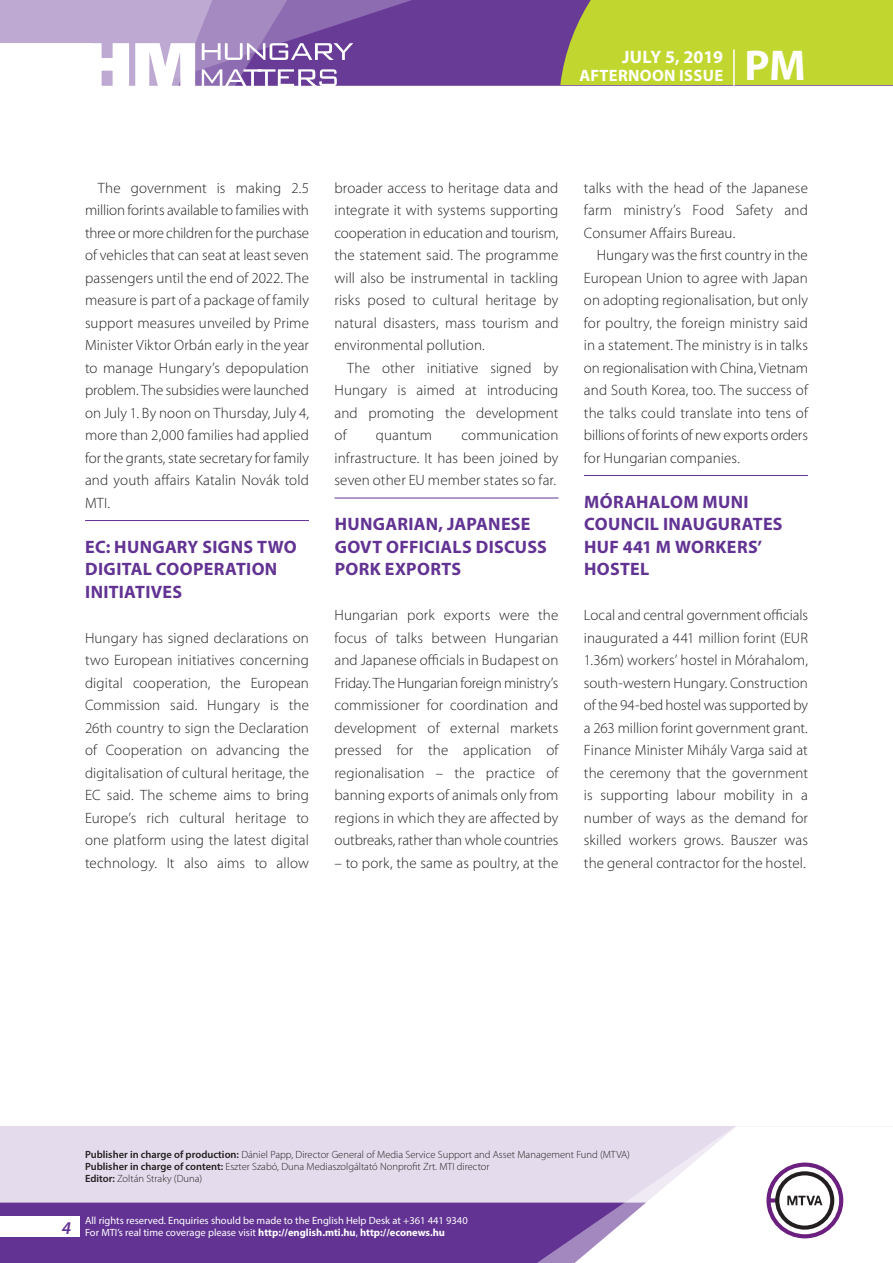
<style>
.page{position:relative;width:893px;height:1263px;background:#fff}
.page>*{position:absolute;margin:0;border:0;box-sizing:border-box;transform-origin:0 0}
.t1{font:700 43.35px "Myriad Pro";color:#fff}
.t2{font:700 18px/22.5px "Myriad Pro";letter-spacing:.015em;color:#623393}
.t3{font:700 18px "Myriad Pro";color:#fff}
.t4{font:700 16.5px "Myriad Pro";letter-spacing:.02em;color:#fff}
.t5{font:300 15px/22.5px "Myriad Pro";letter-spacing:.005em;color:#231f20;text-align:justify}
.t6{font:300 10.5px/12px "Myriad Pro";color:#231f20}
.t7{font:10.5px/12px "Myriad Pro";color:#fff}
.s1{font-weight:600}
.s2{font-weight:700}
</style>
<div class="page">
<div style="left:0;top:1126px;width:893px;height:137px;background:#e4dcec"></div>
<div style="left:0;top:1202px;width:506px;height:61px;background:#623393"></div>
<svg style="left:506px;top:1202px;width:69px;height:61px;background:#6b3e99"></svg>
<svg style="left:575px;top:1126px;width:318px;height:137px"></svg>
<div style="left:0;top:1216px;width:79px;height:20px;background:#fff"></div>
<div style="left:0;top:0;width:893px;height:85px;background:#683b97"></div>
<div style="left:560px;top:0;width:333px;height:85px;background:#c1d72f"></div>
<hr style="left:733px;top:49px;width:2px;height:37px;background:#fff">
<svg style="left:0;top:0;width:479px;height:86px"></svg>
<hr style="left:85px;top:520px;width:224px;height:1px;background:#623393">
<hr style="left:334px;top:498px;width:224px;height:1px;background:#623393">
<hr style="left:584px;top:475px;width:224px;height:1px;background:#623393">
<p class="t3" style="left:622px;top:45px;width:103px">July 5, 2019</p>
<p class="t4" style="left:579px;top:65px;width:145px">afternoon issue</p>
<h1 class="t1" style="left:745px;top:37px;width:63px">PM</h1>
<p class="t5" style="left:85px;top:176px;width:225px;text-indent:13px">The government is making 2.5 million forints available to families with three or more children for the purchase of vehicles that can seat at least seven passengers until the end of 2022. The measure is part of a package of family support measures unveiled by Prime Minister Viktor Orbán early in the year to manage Hungary’s depopulation problem. The subsidies were launched on July 1. By noon on Thursday, July 4, more than 2,000 families had applied for the grants, state secretary for family and youth affairs Katalin Novák told MTI.</p>
<p class="t2" style="left:85px;top:535px;width:92px">EC: HUN GARY</p>
<p class="t2" style="left:202px;top:535px;width:94px">SIGNS TWO</p>
<p class="t2" style="left:85px;top:557px;width:41px">DIGITAL</p>
<p class="t2" style="left:156px;top:557px;width:59px">COOPERATION</p>
<p class="t2" style="left:85px;top:580px;width:9px">INITIATI</p>
<p class="t2" style="left:151px;top:580px;width:22px">VES</p>
<p class="t5" style="left:85px;top:626px;width:225px">Hungary has signed declarations on two European initiatives concerning digital cooperation, the European Commission said. Hungary is the 26th country to sign the Declaration of Cooperation on advancing the digitalisation of cultural heritage, the EC said. The scheme aims to bring Europe’s rich cultural heritage to one platform using the latest digital technology. It also aims to allow</p>
<p class="t5" style="left:334px;top:176px;width:225px">broader access to heritage data and integrate it with systems supporting cooperation in education and tourism, the statement said. The programme will also be instrumental in tackling risks posed to cultural heritage by natural disasters, mass tourism and environmental pollution.</p>
<p class="t5" style="left:334px;top:356px;width:225px;text-indent:13px">The other initiative signed by Hungary is aimed at introducing and promoting the development of</p>
<p class="t5" style="left:334px;top:424px;width:225px;text-indent:127px">communication infrastructure. It has been joined by seven other EU member states so far.</p>
<p class="t2" style="left:335px;top:512px;width:62px">HUNGARIAN</p>
<p class="t2" style="left:439px;top:512px;width:50px">, JAPANESE</p>
<p class="t2" style="left:335px;top:535px;width:62px">GOVT OFFI</p>
<p class="t2" style="left:424px;top:535px;width:21px">CIALS</p>
<p class="t2" style="left:476px;top:535px;width:51px">DISCUSS</p>
<p class="t2" style="left:335px;top:557px;width:95px">PORK EXPORTS</p>
<p class="t5" style="left:334px;top:604px;width:225px">Hungarian pork exports were the focus of talks between Hungarian and Japanese officials in Budapest on Friday. The Hungarian foreign ministry’s commissioner for coordination and development of external markets pressed for the application of regionalisation – the practice of banning exports of animals only from regions in which they are affected by outbreaks, rather than whole countries</p>
<p class="t5" style="left:334px;top:851px;width:225px">– to pork, the same as poultry, at the</p>
<p class="t5" style="left:376px;top:424px;width:58px">quantum</p>
<p class="t5" style="left:584px;top:176px;width:225px">talks with the head of the Japanese farm ministry’s Food Safety and Consumer Affairs Bureau.</p>
<p class="t5" style="left:584px;top:244px;width:225px;text-indent:13px">Hungary was the first country in the European Union to agree with Japan on adopting regionalisation, but only for poultry, the foreign ministry said in a statement. The ministry is in talks on regionalisation with China, Vietnam and South Korea, too. The success of the talks could translate into tens of billions of forints of new exports orders for Hungarian companies.</p>
<p class="t2" style="left:584px;top:490px;width:77px">MÓRAHALO</p>
<p class="t2" style="left:683px;top:490px;width:46px">M MUNI</p>
<p class="t2" style="left:584px;top:512px;width:24px">COUN</p>
<p class="t2" style="left:633px;top:512px;width:41px">CIL INAU</p>
<p class="t2" style="left:584px;top:512px;width:180px;text-indent:121px">GURATES<br>HUF 441 M WOR KERS’<br>HOSTEL</p>
<p class="t5" style="left:584px;top:604px;width:225px">Local and central government officials inaugurated a 441 million forint (EUR 1.36m) workers’ hostel in Mórahalom, south-western Hungary. Construction of the 94-bed hostel was supported by a 263 million forint government grant.<br>Finance Minister Mihály Varga said at the ceremony that the government is supporting labour mobility in a number of ways as the demand for skilled workers grows. Bauszer was the general contractor for the hostel.</p>
<p class="t6" style="left:85px;top:1148px;width:546px"><span class="s1">Publisher in charge of production:</span> Dániel Papp, Director General of Media Service Support and Asset Management Fund (MTVA)<br><span class="s1">Publisher in charge of content:</span> Eszter Szabó, Duna Mediaszolgáltató Nonprofit Zrt. MTI director<br><span class="s1">Editor:</span> Zoltán Straky (Duna)</p>
<p class="t7" style="left:62px;top:1214px;width:407px;text-indent:23px">All rights reserved. Enquiries should be made to the English Help Desk at +361 441 9340<br><sup>4</sup> For MTI’s real time coverage please visit <span class="s2">http://english.mti.hu</span>, <span class="s2">http://econews.hu</span></p>
</div>
